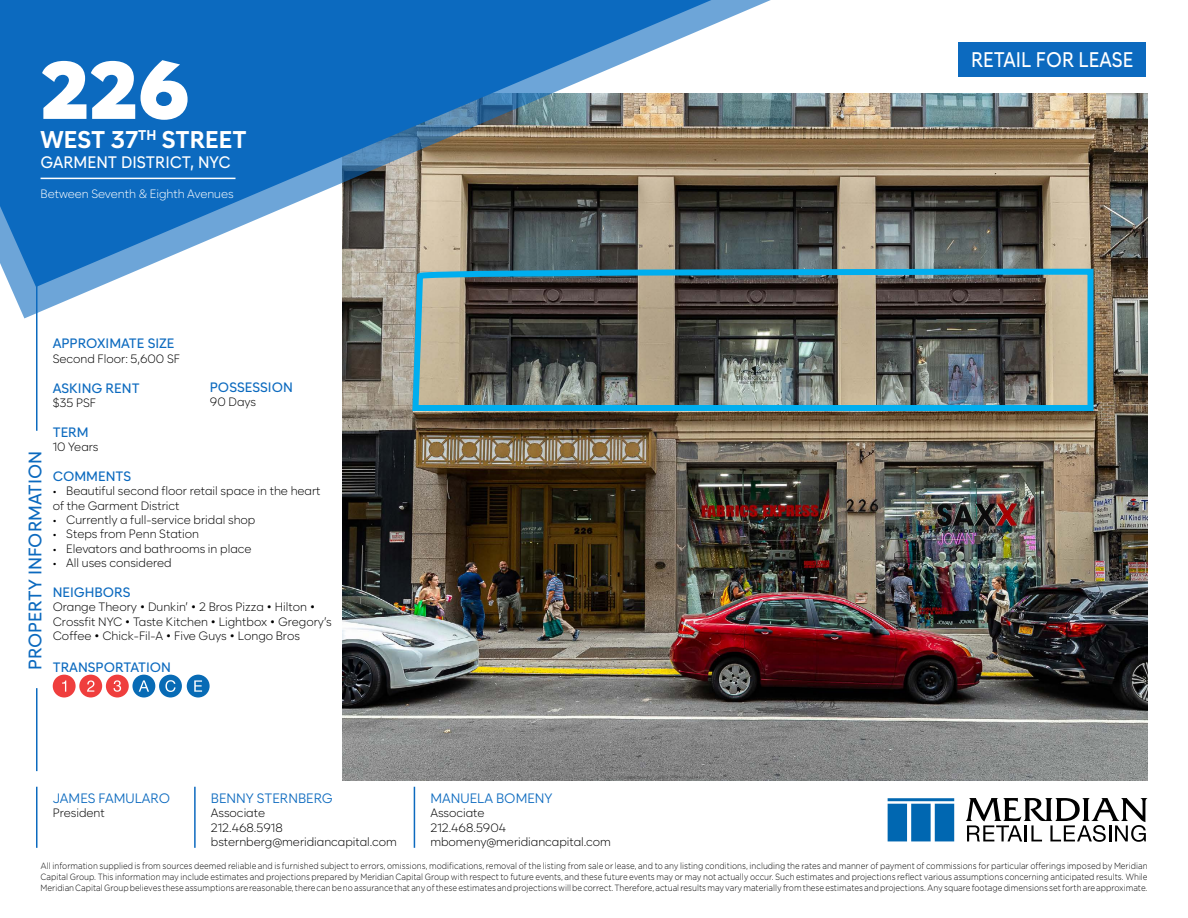
<style>
.page{position:relative;width:1188px;height:918px;background:#fff}
.page>*{position:absolute;margin:0;border:0;box-sizing:border-box;transform-origin:0 0}
.t1{font:900 81px "Zabal DEMO";color:#fff}
.t2{font:700 24px "Zabal DEMO";color:#fff}
.t3{font:500 21px "Zabal DEMO";color:#fff;scale:.9 1}
.t4{font:500 18px "Zabal DEMO";color:#0c6abf}
.t5{font:500 16.5px "Zabal DEMO";color:#fff;scale:.96 1}
.t6{font:500 13.5px "Zabal DEMO";color:#0c6abf}
.t7{font:13.5px "Zabal DEMO";color:#0c6abf}
.t8{font:300 12px/14.4px "Zabal DEMO";color:#000}
.t9{font:300 12px "Zabal DEMO";color:#fff}
.t10{font:300 9px/10.8px "Gotham";color:#000;text-align:justify;scale:.89 1}
.s1{font-family:"Gotham"}
</style>
<div class="page">
<img style="left:342px;top:94px;width:806px;height:687px">
<svg style="left:10px;top:0;width:782px;height:318px"></svg>
<svg style="left:0;top:0;width:711px;height:287px;background:#4b7fad"></svg>
<hr style="left:41px;top:178px;width:195px;height:1px;background:#fff">
<svg style="left:888px;top:798px;width:66px;height:43px;background:#2b81be"></svg>
<svg style="left:966px;top:798px;width:182px;height:44px"></svg>
<hr style="left:36px;top:787px;width:2px;height:61px;background:#0c6abf">
<hr style="left:36px;top:221px;width:2px;height:210px;background:#0c6abf">
<hr style="left:36px;top:688px;width:2px;height:83px;background:#0c6abf">
<div style="left:958px;top:42px;width:188px;height:35px;background:#0c6abf"></div>
<hr style="left:194px;top:787px;width:2px;height:61px;background:#0c6abf">
<div style="left:132px;top:675px;width:23px;height:23px;background:#086bb5;border-radius:50%"></div>
<svg style="left:139px;top:680px;width:10px;height:12px"></svg>
<div style="left:159px;top:675px;width:23px;height:23px;background:#086bb5;border-radius:50%"></div>
<svg style="left:165px;top:680px;width:11px;height:12px"></svg>
<div style="left:187px;top:675px;width:23px;height:23px;background:#086bb5;border-radius:50%"></div>
<svg style="left:194px;top:680px;width:8px;height:12px"></svg>
<div style="left:53px;top:675px;width:23px;height:23px;background:#ef3e3d;border-radius:50%"></div>
<svg style="left:62px;top:680px;width:4px;height:12px"></svg>
<div style="left:79px;top:675px;width:23px;height:23px;background:#ef3e3d;border-radius:50%"></div>
<svg style="left:87px;top:680px;width:7px;height:12px"></svg>
<div style="left:106px;top:675px;width:23px;height:23px;background:#ef3e3d;border-radius:50%"></div>
<svg style="left:114px;top:680px;width:7px;height:12px"></svg>
<img style="left:410px;top:266px;width:686px;height:148px">
<hr style="left:414px;top:787px;width:1px;height:61px;background:#0c6abf">
<h1 class="t1" style="left:41px;top:40px;width:151px">226</h1>
<h2 class="t2" style="left:41px;top:125px;width:208px">WEST 37<sup>TH</sup> STREET</h2>
<h3 class="t5" style="left:41px;top:152px;width:199px">GARMENT DISTRICT, NYC</h3>
<h3 class="t9" style="left:41px;top:187px;width:195px">Between Seventh &amp; Eighth Avenues</h3>
<h3 class="t4" style="left:24px;top:670px;width:221px;rotate:-90deg">PROPERTY INFORMATION</h3>
<h3 class="t6" style="left:53px;top:336px;width:123px">APPROXIMATE SIZE</h3>
<h3 class="t8" style="left:53px;top:351px;width:129px">Second Floor: 5,600 SF</h3>
<h3 class="t6" style="left:53px;top:380px;width:88px">ASKING RENT</h3>
<h3 class="t8" style="left:53px;top:396px;width:45px">$35 PSF</h3>
<h3 class="t6" style="left:53px;top:424px;width:38px">TERM</h3>
<h3 class="t8" style="left:53px;top:440px;width:47px">10 Years</h3>
<h3 class="t6" style="left:53px;top:468px;width:80px">COMMENTS</h3>
<h3 class="t8" style="left:53px;top:484px;width:269px">• Beautiful second floor retail space in the heart of the Garment District</h3>
<h3 class="t8" style="left:53px;top:513px;width:204px">• Currently a full-service bridal shop</h3>
<h3 class="t8" style="left:53px;top:527px;width:148px">• Steps from Penn Station</h3>
<h3 class="t8" style="left:53px;top:541px;width:200px">• Elevators and bathrooms in place</h3>
<h3 class="t8" style="left:53px;top:556px;width:120px">• All uses considered</h3>
<h3 class="t6" style="left:53px;top:584px;width:79px">NEIGHBORS</h3>
<h3 class="t8" style="left:53px;top:600px;width:281px">Orange Theory <span class="s1">•</span> Dunkin’ <span class="s1">•</span> 2 Bros Pizza <span class="s1">•</span> Hilton <span class="s1">•<br></span>Crossfit NYC <span class="s1">•</span> Taste Kitchen <span class="s1">•</span> Lightbox <span class="s1">•</span> Gregory’s<br>Coffee <span class="s1">•</span> Chick-Fil-A <span class="s1">•</span> Five Guys <span class="s1">•</span> Longo Bros</h3>
<h3 class="t6" style="left:53px;top:660px;width:120px">TRANSPORTATION</h3>
<h3 class="t6" style="left:210px;top:379px;width:85px">POSSESSION</h3>
<h3 class="t8" style="left:210px;top:395px;width:48px">90 Days</h3>
<h3 class="t7" style="left:53px;top:790px;width:119px">JAMES FAMULARO</h3>
<h3 class="t8" style="left:53px;top:806px;width:53px">President</h3>
<h3 class="t7" style="left:211px;top:790px;width:123px">BENNY STERNBERG</h3>
<h3 class="t8" style="left:211px;top:806px;width:188px">Associate<br>212.468.5918 bsternberg@meridiancapital.com</h3>
<h3 class="t7" style="left:430px;top:790px;width:124px">MANUELA BOMENY</h3>
<h3 class="t8" style="left:430px;top:806px;width:182px">Associate<br>212.468.5904 mbomeny@meridiancapital.com</h3>
<h3 class="t3" style="left:971px;top:47px;width:182px">RETAIL FOR LEASE</h3>
<p class="t10" style="left:41px;top:860px;width:1245px">All information supplied is from sources deemed reliable and is furnished subject to errors, omissions, modifications, removal of the listing from sale or lease, and to any listing conditions, including the rates and manner of payment of commissions for particular offerings imposed by Meridian Capital Group. This information may include estimates and projections prepared by Meridian Capital Group with respect to future events, and these future events may or may not actually occur. Such estimates and projections reflect various assumptions concerning anticipated results. While Meridian Capital Group believes these assumptions are reasonable, there can be no assurance that any of these estimates and projections will be correct. Therefore, actual results may vary materially from these estimates and projections. Any square footage dimensions set forth are approximate.</p>
</div>
